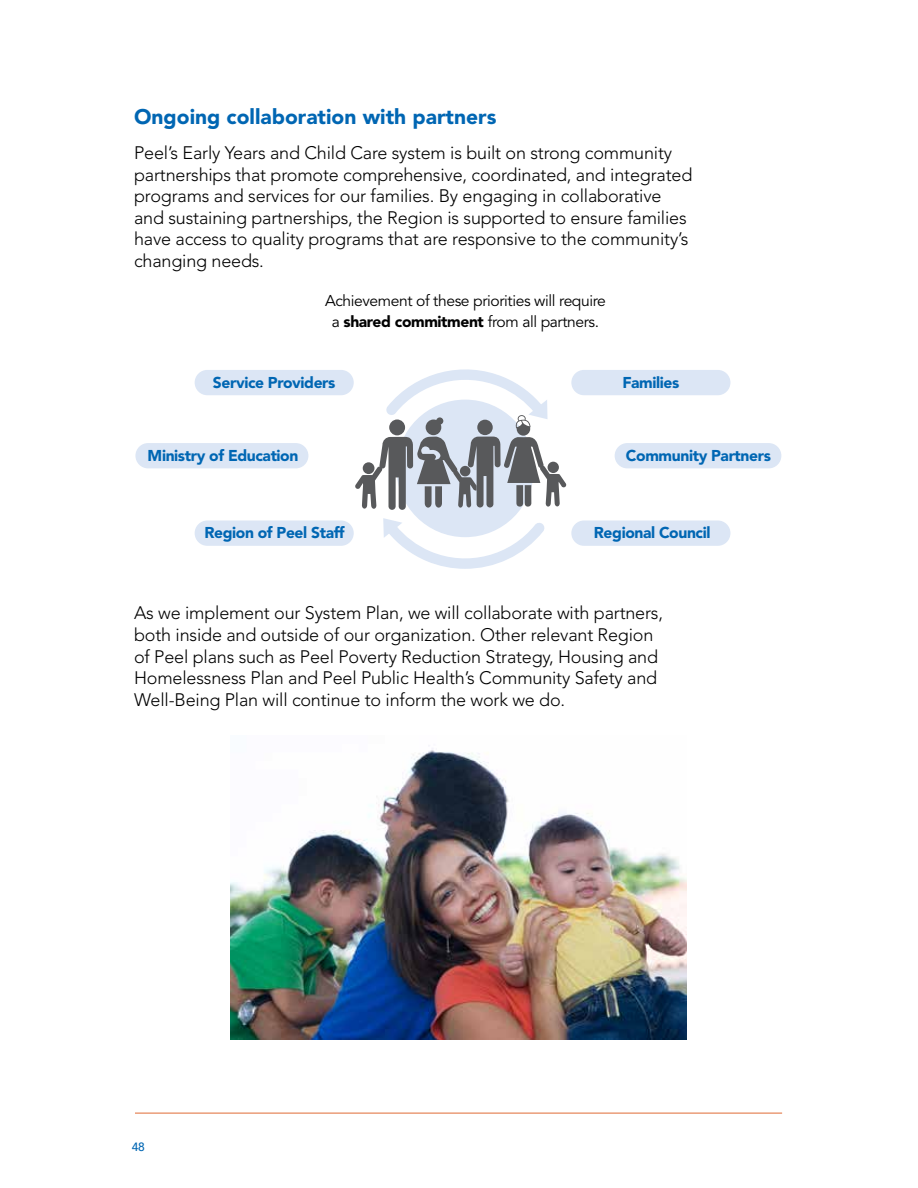
<style>
.page{position:relative;width:918px;height:1188px;background:#fff}
.page>*{position:absolute;margin:0;border:0;box-sizing:border-box;transform-origin:0 0}
.t1{font:900 21px "Avenir LT Std";color:#0066b3}
.t2{font:300 18px/21.6px "Avenir LT Std";letter-spacing:-.01em;color:#000}
.t3{font:900 15.6px "Avenir LT Std";letter-spacing:-.025em;color:#0066b3}
.t4{font:15.6px/20.9px "Avenir LT Std";letter-spacing:-.025em;color:#000;text-align:center}
.t5{font:500 12px "Avenir";color:#0066b3}
.s1{font-weight:900}
</style>
<div class="page">
<hr style="left:135px;top:1112px;width:647px;height:2px;background:#eb9c78">
<div style="left:571px;top:520px;width:159px;height:26px;background:#dce6f5;border-radius:13px"></div>
<div style="left:396px;top:400px;width:138px;height:137px;background:#dce6f5;border-radius:50%"></div>
<svg style="left:355px;top:369px;width:211px;height:141px"></svg>
<svg style="left:383px;top:518px;width:162px;height:51px"></svg>
<div style="left:195px;top:370px;width:159px;height:25px;background:#dce6f5;border-radius:13px"></div>
<div style="left:135px;top:443px;width:173px;height:25px;background:#dce6f5;border-radius:13px"></div>
<div style="left:571px;top:370px;width:159px;height:25px;background:#dce6f5;border-radius:13px"></div>
<div style="left:615px;top:443px;width:166px;height:25px;background:#dce6f5;border-radius:13px"></div>
<div style="left:195px;top:520px;width:159px;height:26px;background:#dce6f5;border-radius:13px"></div>
<img style="left:230px;top:748px;width:457px;height:292px">
<p class="t1" style="left:134px;top:104px;width:364px">Ongoing collaboration with partners</p>
<p class="t2" style="left:134px;top:142px;width:560px">Peel’s Early Years and Child Care system is built on strong community partnerships that promote comprehensive, coordinated, and integrated programs and services for our families. By engaging in collaborative and sustaining partnerships, the Region is supported to ensure families have access to quality programs that are responsive to the community’s changing needs.</p>
<p class="t4" style="left:325px;top:291px;width:282px">Achievement of these priorities will require a <span class="s1">shared commitment</span> from all partners.</p>
<p class="t3" style="left:213px;top:373px;width:124px">Service Providers</p>
<p class="t3" style="left:622px;top:373px;width:58px">Families</p>
<p class="t3" style="left:148px;top:446px;width:152px">Ministry of Education</p>
<p class="t3" style="left:626px;top:446px;width:146px">Community Partners</p>
<p class="t3" style="left:204px;top:524px;width:142px">Region of Peel Staff</p>
<p class="t3" style="left:594px;top:524px;width:118px">Regional Council</p>
<p class="t2" style="left:134px;top:602px;width:531px">As we implement our System Plan, we will collaborate with partners, both inside and outside of our organization. Other relevant Region of Peel plans such as Peel Poverty Reduction Strategy, Housing and Homelessness Plan and Peel Public Health’s Community Safety and Well-Being Plan will continue to inform the work we do.</p>
<p class="t5" style="left:132px;top:1137px;width:15px">48</p>
</div>
